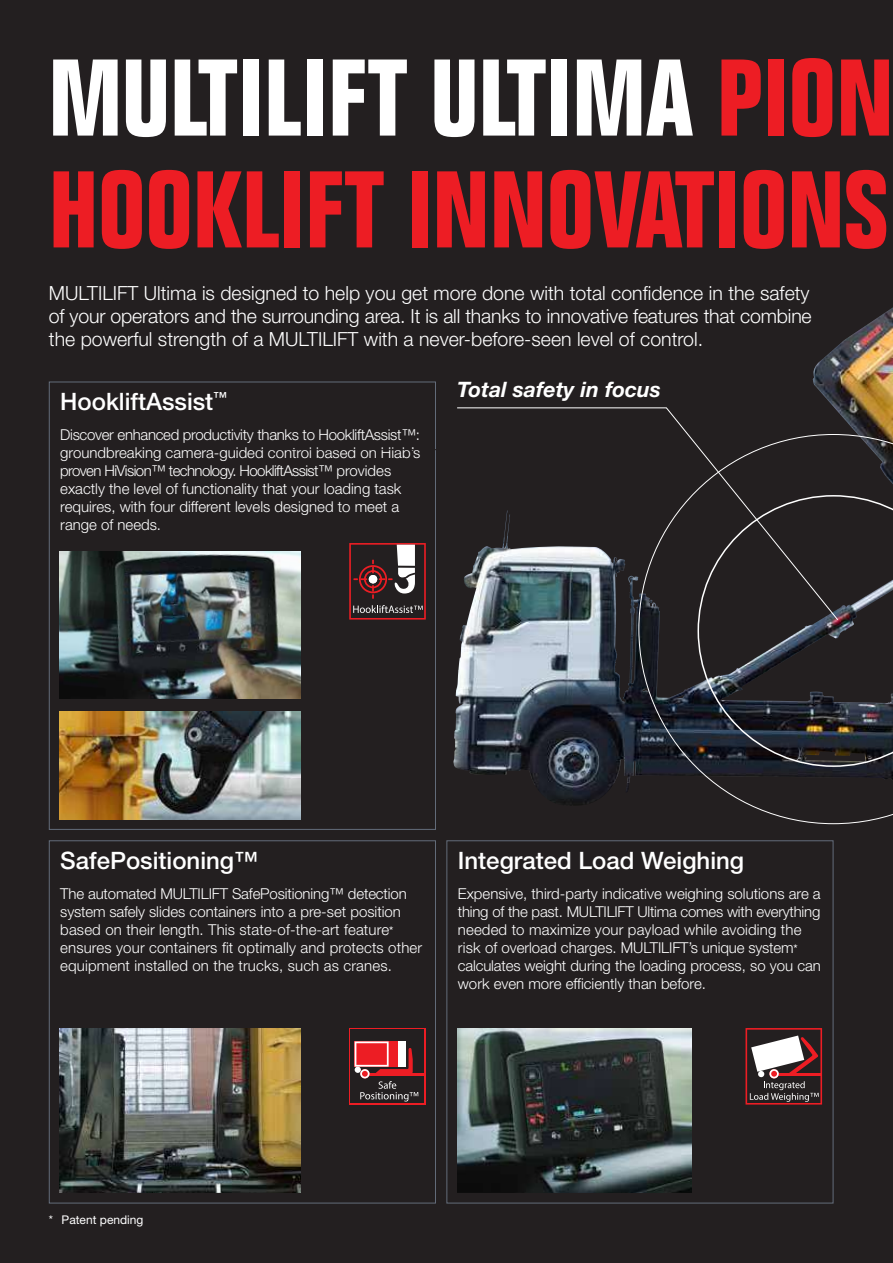
<style>
.page{position:relative;width:893px;height:1263px;background:#231f20}
.page>*{position:absolute;margin:0;border:0;box-sizing:border-box;transform-origin:0 0}
.t1{font:700 condensed 106.5px/111.8px "Folio Std";color:#ed1d24}
.t2{font:500 24px "Helvetica Neue LT Std";color:#fff}
.t3{font:italic 700 21.3px "Helvetica Neue LT Pro";color:#fff}
.t4{font:300 19.5px/23.4px "Helvetica Neue LT Pro";color:#fff;text-align:justify}
.t5{font:300 15px/18px "Helvetica Neue LT Std";color:#fff}
.t6{font:12px "Helvetica Neue LT Std";color:#fff}
.s1{color:#fff}
.s2{font-weight:400;font-size:12px}
</style>
<div class="page">
<img style="left:453px;top:307px;width:440px;height:498px">
<hr style="left:252px;top:449px;width:218px;height:1px;background:#231f20">
<div style="left:446px;top:840px;width:387px;height:363px;border:1px solid #636c7a"></div>
<div style="left:49px;top:840px;width:387px;height:363px;border:1px solid #636c7a"></div>
<svg style="left:456px;top:407px;width:383px;height:214px"></svg>
<img style="left:60px;top:711px;width:240px;height:108px">
<img style="left:458px;top:1028px;width:233px;height:165px">
<img style="left:60px;top:1028px;width:240px;height:165px">
<img style="left:60px;top:551px;width:240px;height:147px">
<svg style="left:638px;top:434px;width:255px;height:390px"></svg>
<div style="left:349px;top:1028px;width:77px;height:76px;background:#ed1d24"></div>
<svg style="left:350px;top:1029px;width:74px;height:74px"></svg>
<div style="left:351px;top:1030px;width:73px;height:73px;background:#231f20"></div>
<hr style="left:365px;top:1073px;width:59px;height:3px;background:#ed1d24">
<svg style="left:355px;top:1041px;width:63px;height:60px"></svg>
<svg style="left:745px;top:1028px;width:77px;height:76px"></svg>
<svg style="left:349px;top:543px;width:77px;height:77px"></svg>
<h1 class="t1" style="left:49px;top:45px;width:846px"><span class="s1">MULTILIFT ULTIMA</span> PION<br>HOOKLIFT INNOVATIONS</h1>
<p class="t4" style="left:49px;top:281px;width:764px">MULTILIFT Ultima is designed to help you get more done with total confidence in the safety of your operators and the surrounding area. It is all thanks to innovative features that combine the powerful strength of a MULTILIFT with a never-before-seen level of control.</p>
<h2 class="t2" style="left:60px;top:387px;width:168px">HookliftAssist<sup>™</sup></h2>
<p class="t5" style="left:60px;top:425px;width:362px">Discover enhanced productivity thanks to HookliftAssist™: groundbreaking camera-guided control based on Hiab’s proven HiVision™ technology. HookliftAssist™ provides exactly the level of functionality that your loading task requires, with four different levels designed to meet a range of needs.</p>
<h3 class="t3" style="left:457px;top:376px;width:205px">Total safety in focus</h3>
<h2 class="t2" style="left:60px;top:846px;width:199px">SafePositioning™</h2>
<p class="t5" style="left:60px;top:884px;width:363px">The automated MULTILIFT SafePositioning™ detection system safely slides containers into a pre-set position based on their length. This state-of-the-art feature<span class="s2">* </span>ensures your containers fit optimally and protects other equipment installed on the trucks, such as cranes.</p>
<h2 class="t2" style="left:458px;top:846px;width:288px">Integrated Load Weighing</h2>
<p class="t5" style="left:458px;top:884px;width:365px">Expensive, third-party indicative weighing solutions are a thing of the past. MULTILIFT Ultima comes with everything needed to maximize your payload while avoiding the risk of overload charges. MULTILIFT’s unique system<span class="s2">* </span>calculates weight during the loading process, so you can work even more efficiently than before.</p>
<p class="t6" style="left:49px;top:1212px;width:96px">* Patent pending</p>
</div>
